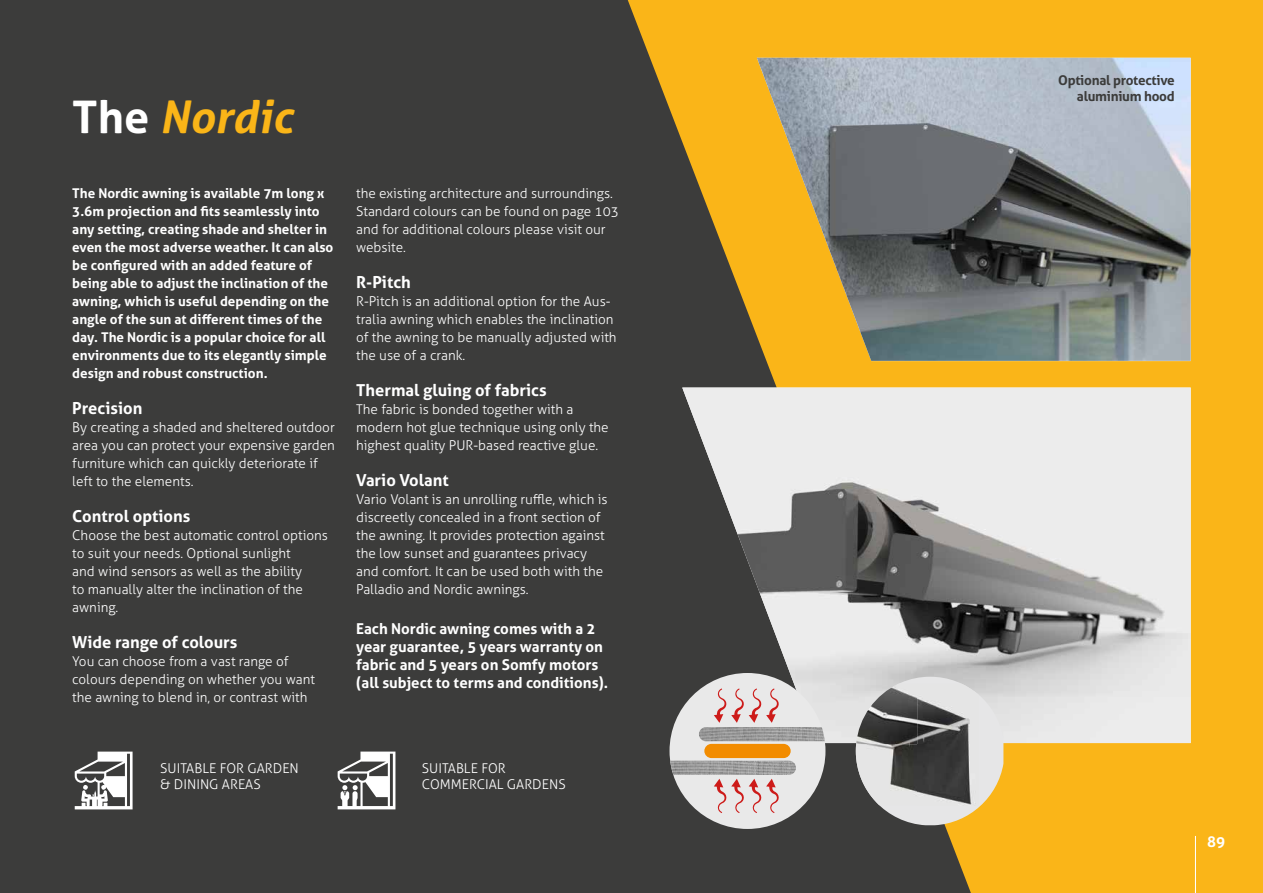
<style>
.page{position:relative;width:1263px;height:893px;background:#fff}
.page>*{position:absolute;margin:0;border:0;box-sizing:border-box;transform-origin:0 0}
.t1{font:italic 700 45px "Aller";color:#fab518}
.t2{font:700 16.5px "Aller";color:#fff}
.t3{font:700 15px/18px "Aller";color:#fff}
.t4{font:300 13.5px/18px "Aller";color:#fff}
.t5{font:700 13.5px/18px "Aller";color:#fff}
.t6{font:700 13.5px/16.2px "Aller";letter-spacing:-.02em;color:#3c3c3b;text-align:right}
.s1{font-style:normal;color:#fff}
</style>
<div class="page">
<div style="left:421px;top:0;width:842px;height:893px;background:#fab518"></div>
<div style="left:0;top:0;width:971px;height:893px;background:#3c3c3b"></div>
<img style="left:757px;top:58px;width:434px;height:303px">
<img style="left:682px;top:388px;width:509px;height:355px">
<hr style="left:1195px;top:836px;width:1px;height:57px;background:#fff">
<svg style="left:856px;top:677px;width:147px;height:148px;background:#aaa69d"></svg>
<img style="left:917px;top:744px;width:62px;height:61px">
<svg style="left:669px;top:673px;width:156px;height:156px;background:#bdb0a9"></svg>
<svg style="left:75px;top:752px;width:58px;height:57px"></svg>
<svg style="left:338px;top:752px;width:57px;height:57px"></svg>
<h1 class="t1" style="left:72px;top:89px;width:222px"><span class="s1">The</span> Nordic</h1>
<p class="t5" style="left:72px;top:184px;width:263px">The Nordic awning is available 7m long x 3.6m projection and fits seamlessly into any setting, creating shade and shelter in even the most adverse weather. It can also be configured with an added feature of being able to adjust the inclination of the awning, which is useful depending on the angle of the sun at different times of the day. The Nordic is a popular choice for all environments due to its elegantly simple design and robust construction.</p>
<p class="t2" style="left:72px;top:398px;width:72px">Precision</p>
<p class="t4" style="left:72px;top:418px;width:264px">By creating a shaded and sheltered outdoor area you can protect your expensive garden furniture which can quickly deteriorate if left to the elements.</p>
<p class="t2" style="left:72px;top:506px;width:120px">Control options</p>
<p class="t4" style="left:72px;top:526px;width:257px">Choose the best automatic control options to suit your needs. Optional sunlight<br>and wind sensors as well as the ability<br>to manually alter the inclination of the awning.</p>
<p class="t2" style="left:72px;top:632px;width:166px">Wide range of colours</p>
<p class="t4" style="left:72px;top:652px;width:244px">You can choose from a vast range of colours depending on whether you want the awning to blend in, or contrast with</p>
<p class="t4" style="left:356px;top:184px;width:264px">the existing architecture and surroundings.<br>Standard colours can be found on page 103 and for additional colours please visit our website.</p>
<p class="t2" style="left:356px;top:272px;width:56px">R-Pitch</p>
<p class="t4" style="left:356px;top:292px;width:262px">R-Pitch is an additional option for the Aus&shy;tralia awning which enables the inclination of the awning to be manually adjusted with the use of a crank.</p>
<p class="t2" style="left:356px;top:380px;width:192px">Thermal gluing of fabrics</p>
<p class="t4" style="left:356px;top:400px;width:254px">The fabric is bonded together with a modern hot glue technique using only the highest quality PUR-based reactive glue.</p>
<p class="t2" style="left:356px;top:470px;width:94px">Vario Volant</p>
<p class="t4" style="left:356px;top:490px;width:253px">Vario Volant is an unrolling ruffle, which is discreetly concealed in a front section of the awning. It provides protection against the low sunset and guarantees privacy and comfort. It can be used both with the Palladio and Nordic awnings.</p>
<p class="t3" style="left:356px;top:620px;width:254px">Each Nordic awning comes with a 2 year guarantee, 5 years warranty on fabric and 5 years on Somfy motors (all subject to terms and conditions).</p>
<p class="t4" style="left:160px;top:759px;width:140px;line-height:16.5px">SUITABLE FOR GARDEN &amp; DINING AREAS</p>
<p class="t4" style="left:422px;top:759px;width:145px;line-height:16.5px">SUITABLE FOR<br>COMMERCIAL GARDENS</p>
<p class="t6" style="left:1058px;top:72px;width:118px">Optional protective aluminium hood</p>
<p class="t3" style="left:1207px;top:833px;width:19px">89</p>
</div>
